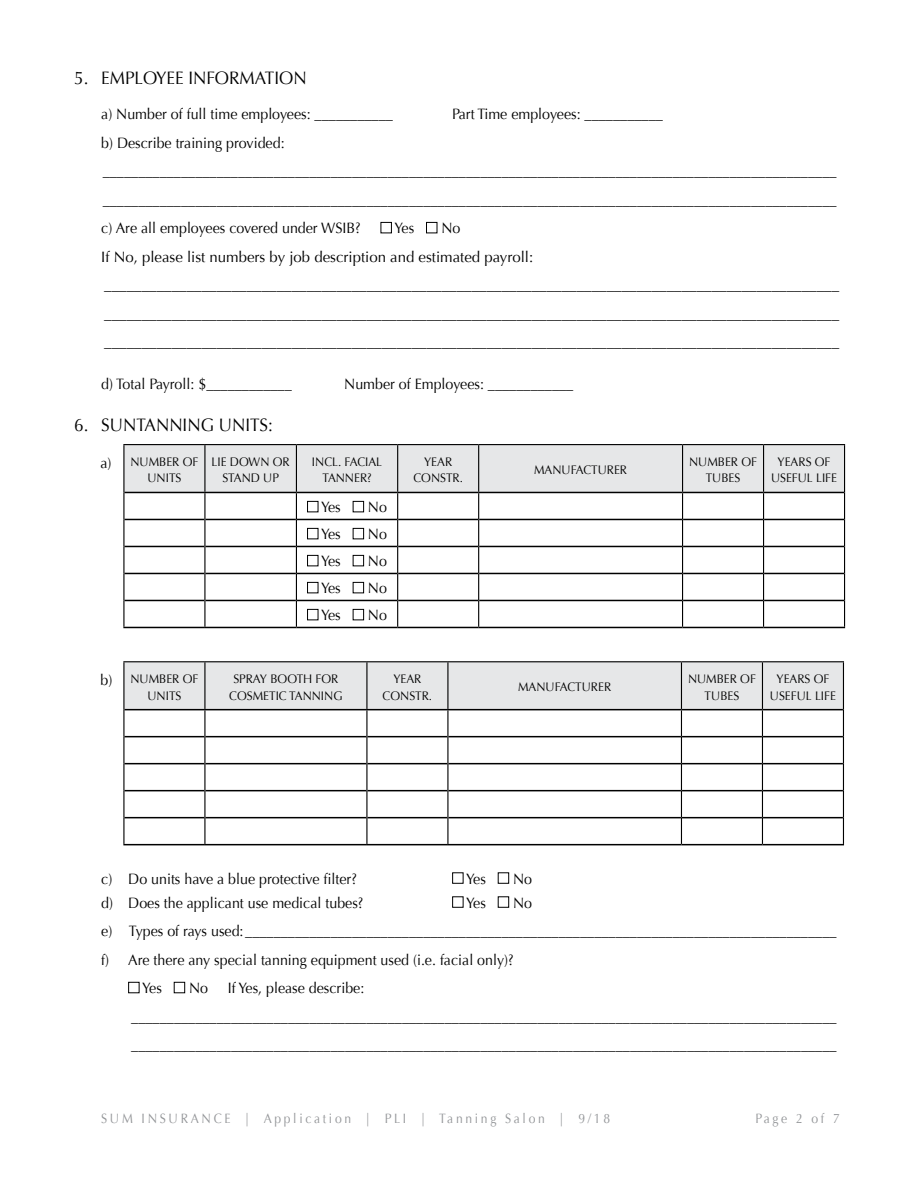
<style>
.page{position:relative;width:918px;height:1188px;background:#fff}
.page>*{position:absolute;margin:0;border:0;box-sizing:border-box;transform-origin:0 0}
.t1{font:18px "Optima";color:#000;scale:.95 1}
.t2{font:15px/28.5px "Optima";color:#000;scale:.95 1}
.t3{font:13.5px "Optima";letter-spacing:.22em;color:#939598;scale:.9 1}
.t4{font:12.3px/16.5px "Optima";color:#000;text-align:center;scale:.95 1}
.s1{font-size:15px}
</style>
<div class="page">
<div style="left:381px;top:222px;width:11px;height:11px;border:1px solid #000"></div>
<div style="left:426px;top:222px;width:11px;height:11px;border:1px solid #000"></div>
<hr style="left:123px;top:627px;width:82px;height:1px;background:#000">
<hr style="left:205px;top:627px;width:91px;height:1px;background:#000">
<hr style="left:296px;top:627px;width:102px;height:1px;background:#000">
<hr style="left:398px;top:627px;width:81px;height:1px;background:#000">
<hr style="left:479px;top:627px;width:204px;height:1px;background:#000">
<hr style="left:683px;top:627px;width:81px;height:1px;background:#000">
<hr style="left:764px;top:627px;width:81px;height:1px;background:#000">
<hr style="left:123px;top:444px;width:82px;height:1px;background:#000">
<hr style="left:205px;top:444px;width:91px;height:1px;background:#000">
<hr style="left:296px;top:444px;width:102px;height:1px;background:#000">
<hr style="left:398px;top:444px;width:81px;height:1px;background:#000">
<hr style="left:479px;top:444px;width:204px;height:1px;background:#000">
<hr style="left:683px;top:444px;width:81px;height:1px;background:#000">
<hr style="left:764px;top:444px;width:81px;height:1px;background:#000">
<svg style="left:123px;top:445px;width:722px;height:182px"></svg>
<hr style="left:124px;top:492px;width:81px;height:1px;background:#000">
<hr style="left:205px;top:492px;width:91px;height:1px;background:#000">
<hr style="left:296px;top:492px;width:102px;height:1px;background:#000">
<hr style="left:398px;top:492px;width:81px;height:1px;background:#000">
<hr style="left:479px;top:492px;width:204px;height:1px;background:#000">
<hr style="left:683px;top:492px;width:81px;height:1px;background:#000">
<hr style="left:764px;top:492px;width:80px;height:1px;background:#000">
<div style="left:307px;top:501px;width:11px;height:11px;border:1px solid #000"></div>
<div style="left:353px;top:501px;width:11px;height:11px;border:1px solid #000"></div>
<div style="left:307px;top:528px;width:11px;height:11px;border:1px solid #000"></div>
<div style="left:353px;top:528px;width:11px;height:11px;border:1px solid #000"></div>
<div style="left:307px;top:555px;width:11px;height:11px;border:1px solid #000"></div>
<div style="left:353px;top:555px;width:11px;height:11px;border:1px solid #000"></div>
<div style="left:307px;top:582px;width:11px;height:11px;border:1px solid #000"></div>
<div style="left:353px;top:582px;width:11px;height:11px;border:1px solid #000"></div>
<div style="left:307px;top:609px;width:11px;height:11px;border:1px solid #000"></div>
<div style="left:353px;top:609px;width:11px;height:11px;border:1px solid #000"></div>
<hr style="left:123px;top:844px;width:82px;height:1px;background:#000">
<hr style="left:205px;top:844px;width:162px;height:1px;background:#000">
<hr style="left:367px;top:844px;width:81px;height:1px;background:#000">
<hr style="left:448px;top:844px;width:233px;height:1px;background:#000">
<hr style="left:681px;top:844px;width:81px;height:1px;background:#000">
<hr style="left:762px;top:844px;width:82px;height:1px;background:#000">
<hr style="left:123px;top:661px;width:82px;height:1px;background:#000">
<hr style="left:205px;top:661px;width:162px;height:1px;background:#000">
<hr style="left:367px;top:661px;width:81px;height:1px;background:#000">
<hr style="left:448px;top:661px;width:233px;height:1px;background:#000">
<hr style="left:681px;top:661px;width:81px;height:1px;background:#000">
<hr style="left:762px;top:661px;width:82px;height:1px;background:#000">
<svg style="left:123px;top:662px;width:721px;height:182px"></svg>
<hr style="left:124px;top:709px;width:81px;height:1px;background:#000">
<hr style="left:205px;top:709px;width:162px;height:1px;background:#000">
<hr style="left:367px;top:709px;width:81px;height:1px;background:#000">
<hr style="left:448px;top:709px;width:233px;height:1px;background:#000">
<hr style="left:681px;top:709px;width:81px;height:1px;background:#000">
<hr style="left:762px;top:709px;width:81px;height:1px;background:#000">
<div style="left:452px;top:872px;width:12px;height:12px;border:1px solid #000"></div>
<div style="left:498px;top:872px;width:11px;height:12px;border:1px solid #000"></div>
<div style="left:452px;top:896px;width:12px;height:12px;border:1px solid #000"></div>
<div style="left:498px;top:896px;width:11px;height:12px;border:1px solid #000"></div>
<div style="left:128px;top:982px;width:12px;height:11px;border:1px solid #000"></div>
<div style="left:174px;top:982px;width:11px;height:11px;border:1px solid #000"></div>
<p class="t1" style="left:74px;top:67px;width:246px">5. EMPLOYEE INFORMATION</p>
<p class="t2" style="left:101px;top:100px;width:309px">a) Number of full time employees: ___________</p>
<p class="t2" style="left:452px;top:100px;width:223px">Part Time employees: ___________</p>
<p class="t2" style="left:101px;top:129px;width:776px">b) Describe training provided: _______________________________________________________________________________________________________ _______________________________________________________________________________________________________ c) Are all employees covered under WSIB?</p>
<p class="t2" style="left:101px;top:214px;width:778px;text-indent:340px">No<br>If No, please list numbers by job description and estimated payroll: __________________________________________________________________________________________________ __________________________________________________________________________________________________ __________________________________________________________________________________________________</p>
<p class="t2" style="left:101px;top:370px;width:202px">d) Total Payroll: $____________</p>
<p class="t2" style="left:344px;top:370px;width:243px">Number of Employees: ____________</p>
<p class="t1" style="left:74px;top:415px;width:211px">6. SUNTANNING UNITS:</p>
<p class="t4" style="left:147px;top:454px;width:55px;text-align:left;text-indent:-47px"><span class="s1">a)</span> NUMBER OF<br>UNITS</p>
<p class="t4" style="left:212px;top:454px;width:84px">LIE DOWN OR<br>STAND UP</p>
<p class="t4" style="left:312px;top:454px;width:75px">INCL. FACIAL<br>TANNER?</p>
<p class="t4" style="left:413px;top:454px;width:54px">YEAR<br>CONSTR.</p>
<p class="t4" style="left:534px;top:462px;width:99px">MANUFACTURER</p>
<p class="t4" style="left:689px;top:454px;width:73px">NUMBER OF<br>TUBES</p>
<p class="t4" style="left:771px;top:454px;width:71px">YEARS OF<br>USEFUL LIFE</p>
<p class="t2" style="left:321px;top:493px;width:22px">Yes</p>
<p class="t2" style="left:368px;top:493px;width:22px">No</p>
<p class="t2" style="left:321px;top:520px;width:22px">Yes</p>
<p class="t2" style="left:368px;top:520px;width:22px">No</p>
<p class="t2" style="left:321px;top:547px;width:22px">Yes</p>
<p class="t2" style="left:368px;top:547px;width:22px">No</p>
<p class="t2" style="left:321px;top:574px;width:22px">Yes</p>
<p class="t2" style="left:368px;top:574px;width:22px">No</p>
<p class="t2" style="left:321px;top:601px;width:22px">Yes</p>
<p class="t2" style="left:368px;top:601px;width:22px">No</p>
<p class="t2" style="left:394px;top:214px;width:22px">Yes</p>
<p class="t4" style="left:147px;top:671px;width:55px;text-align:left;text-indent:-47px"><span class="s1">b)</span> NUMBER OF<br>UNITS</p>
<p class="t4" style="left:229px;top:671px;width:121px">SPRAY BOOTH FOR<br>COSMETIC TANNING</p>
<p class="t4" style="left:383px;top:671px;width:54px">YEAR<br>CONSTR.</p>
<p class="t4" style="left:518px;top:679px;width:99px">MANUFACTURER</p>
<p class="t4" style="left:688px;top:671px;width:73px">NUMBER OF<br>TUBES</p>
<p class="t4" style="left:770px;top:671px;width:71px">YEARS OF<br>USEFUL LIFE</p>
<p class="t2" style="left:101px;top:865px;width:271px">c) Do units have a blue protective filter?</p>
<p class="t2" style="left:466px;top:865px;width:22px">Yes</p>
<p class="t2" style="left:513px;top:865px;width:22px">No</p>
<p class="t2" style="left:101px;top:889px;width:278px">d) Does the applicant use medical tubes?</p>
<p class="t2" style="left:466px;top:889px;width:22px">Yes</p>
<p class="t2" style="left:513px;top:889px;width:22px">No</p>
<p class="t2" style="left:101px;top:917px;width:776px">e) Types of rays used:___________________________________________________________________________________</p>
<p class="t2" style="left:101px;top:946px;width:436px">f) Are there any special tanning equipment used (i.e. facial only)?</p>
<p class="t2" style="left:142px;top:974px;width:22px">Yes</p>
<p class="t2" style="left:189px;top:974px;width:22px">No</p>
<p class="t2" style="left:131px;top:974px;width:744px;text-indent:97px">If Yes, please describe: ___________________________________________________________________________________________________ ___________________________________________________________________________________________________</p>
<p class="t3" style="left:101px;top:1111px;width:567px">SUM INSURANCE | Application | PLI | Tanning Salon | 9/18</p>
<p class="t3" style="left:755px;top:1111px;width:95px">Page 2 of 7</p>
</div>
